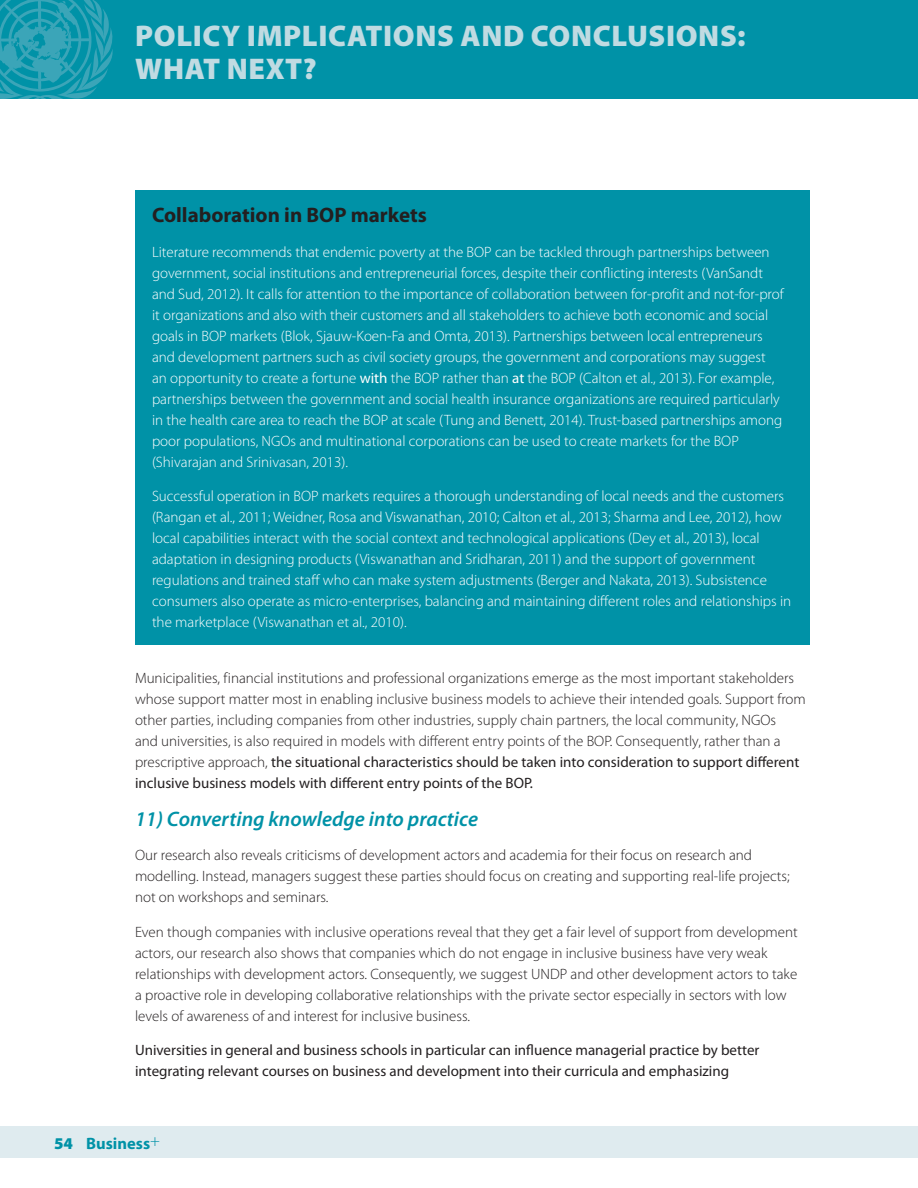
<style>
.page{position:relative;width:918px;height:1188px;background:#fff}
.page>*{position:absolute;margin:0;border:0;box-sizing:border-box;transform-origin:0 0}
.t1{font:900 30px/33px "Myriad Pro";letter-spacing:.02em;color:#c0dbe2}
.t2{font:italic 600 21px "Myriad Pro";color:#0092a7}
.t3{font:700 21px "Myriad Pro";color:#231f20}
.t4{font:700 16.5px "Myriad Pro";color:#0092a7}
.t5{font:300 15px/21px "Myriad Pro";color:#fff}
.t6{font:300 15px/21px "Myriad Pro";color:#231f20}
.t7{font:15px/21px "Myriad Pro";color:#231f20}
.s1{font-weight:400}
.s2{font-weight:900}
</style>
<div class="page">
<div style="left:0;top:1126px;width:918px;height:32px;background:#dfebef"></div>
<div style="left:0;top:0;width:918px;height:99px;background:#0092a7"></div>
<svg style="left:0;top:0;width:113px;height:99px"></svg>
<div style="left:135px;top:190px;width:675px;height:455px;background:#0092a7"></div>
<h1 class="t1" style="left:135px;top:22px;width:612px">POLICY IMPLICATIONS AND CONCLUSIONS:<br>WHAT NEXT?</h1>
<h2 class="t3" style="left:152px;top:207px;width:276px">Collaboration in BOP markets</h2>
<p class="t5" style="left:152px;top:243px;width:633px">Literature recommends that endemic poverty at the BOP can be tackled through partnerships between government, social institutions and entrepreneurial forces, despite their conflicting interests (VanSandt and Sud, 2012). It calls for attention to the importance of collaboration between for-prof it and not-for-prof it organizations and also with their customers and all stakeholders to achieve both economic and social goals in BOP markets (Blok, Sjauw-Koen-Fa and Omta, 2013). Partnerships between local entrepreneurs and development partners such as civil society groups, the government and corporations may suggest an opportunity to create a fortune <span class="s1">with</span> the BOP rather than <span class="s1">at</span> the BOP (Calton et al., 2013). For example, partnerships between the government and social health insurance organizations are required particularly in the health care area to reach the BOP at scale (Tung and Benett, 2014). Trust-based partnerships among poor populations, NGOs and multinational corporations can be used to create markets for the BOP (Shivarajan and Srinivasan, 2013).</p>
<p class="t5" style="left:152px;top:487px;width:641px">Successful operation in BOP markets requires a thorough understanding of local needs and the customers (Rangan et al., 2011; Weidner, Rosa and Viswanathan, 2010; Calton et al., 2013; Sharma and Lee, 2012), how local capabilities interact with the social context and technological applications (Dey et al., 2013), local adaptation in designing products (Viswanathan and Sridharan, 2011) and the support of government regulations and trained staff who can make system adjustments (Berger and Nakata, 2013). Subsistence consumers also operate as micro-enterprises, balancing and maintaining different roles and relationships in the marketplace (Viswanathan et al., 2010).</p>
<p class="t6" style="left:135px;top:669px;width:672px">Municipalities, f inancial institutions and professional organizations emerge as the most important stakeholders whose support matter most in enabling inclusive business models to achieve their intended goals. Support from other parties, including companies from other industries, supply chain partners, the local community, NGOs<br>and universities, is also required in models with different entry points of the BOP. Consequently, rather than a prescriptive approach, <span class="s1">the situational characteristics should be taken into consideration to support different inclusive business models with different entry points of the BOP.</span></p>
<h2 class="t2" style="left:135px;top:811px;width:345px">11) Converting knowledge into practice</h2>
<p class="t6" style="left:135px;top:846px;width:656px">Our research also reveals criticisms of development actors and academia for their focus on research and modelling. Instead, managers suggest these parties should focus on creating and supporting real-life projects; not on workshops and seminars.</p>
<p class="t6" style="left:135px;top:923px;width:664px">Even though companies with inclusive operations reveal that they get a fair level of support from development actors, our research also shows that companies which do not engage in inclusive business have very weak relationships with development actors. Consequently, we suggest UNDP and other development actors to take a proactive role in developing collaborative relationships with the private sector especially in sectors with low levels of awareness of and interest for inclusive business.</p>
<p class="t7" style="left:135px;top:1041px;width:626px">Universities in general and business schools in particular can influence managerial practice by better integrating relevant courses on business and development into their curricula and emphasizing</p>
<p class="t4" style="left:54px;top:1137px;width:108px"><span class="s2">54</span> Business<sup>+</sup></p>
</div>
